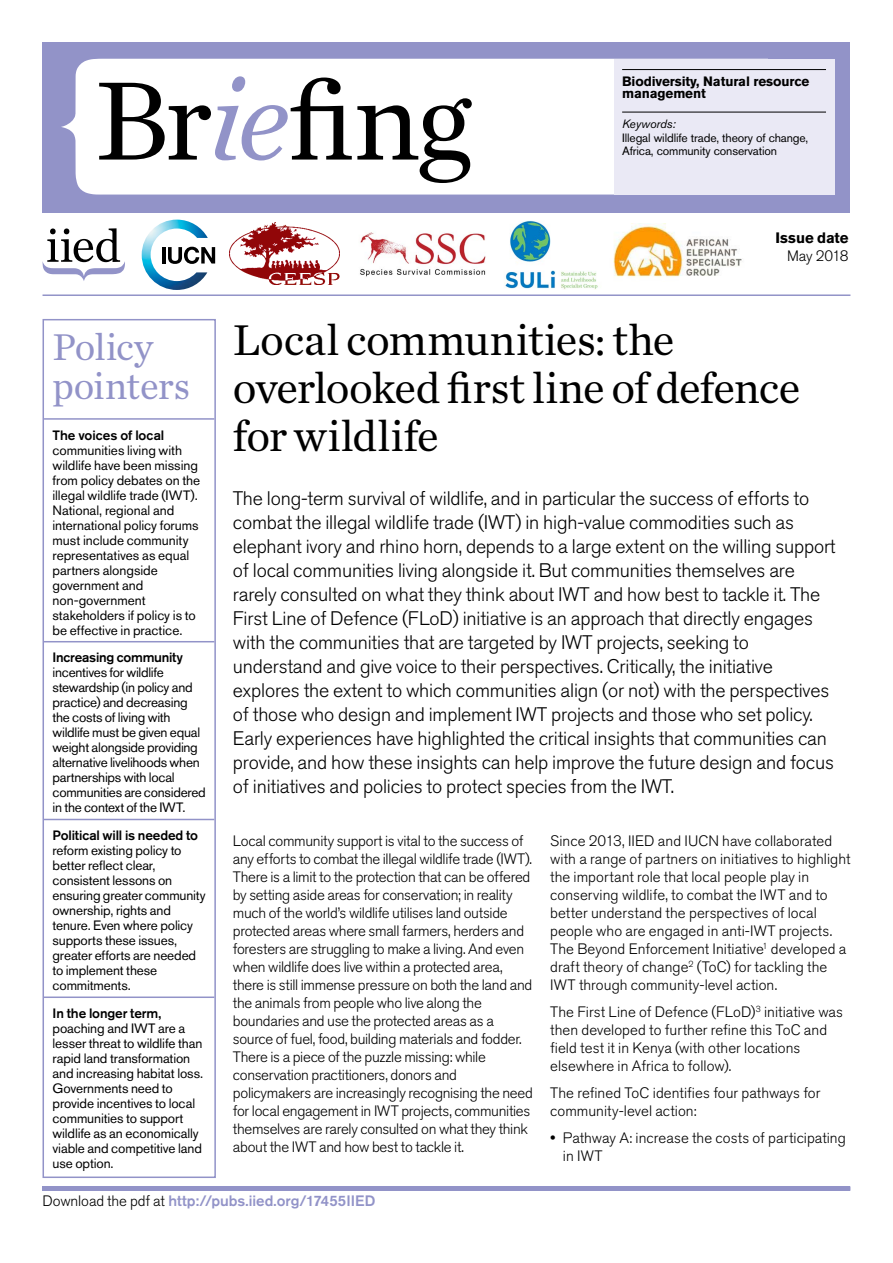
<style>
.page{position:relative;width:893px;height:1263px;background:#fff}
.page>*{position:absolute;margin:0;border:0;box-sizing:border-box;transform-origin:0 0}
.IIED_briefing_Title{font:116.7px "Chronicle Text G1";color:#000}
.IIED_briefing_Title-2{font:45px/48px "Chronicle Text G1";letter-spacing:-.015em;color:#000}
.IIED_briefing_Policy{font:39px/39px "Chronicle Text G1";letter-spacing:-.015em;color:#9293c8}
.IIED_briefing_Summar{font:300 19.5px/24px "Akzidenz Grotesk BE";letter-spacing:-.01em;color:#000}
.IIED_briefing_Body_c{font:300 15px/18px "Akzidenz Grotesk BE";letter-spacing:-.015em;color:#000}
.IIED_briefing_Body_c-2{font:300 15px/18px "Akzidenz Grotesk BE";letter-spacing:.005em;color:#000}
.IIED_briefing_Body_c-3{font:500 15px "Akzidenz Grotesk BE";color:#9293c8}
.IIED_briefing_Body_c-4{font:700 15px/18px "Akzidenz Grotesk BE";letter-spacing:-.005em;color:#000;text-align:right}
.IIED_briefing_Policy-2{font:13.5px/15px "Akzidenz Grotesk BE";letter-spacing:-.01em;color:#000}
.t1{font:700 13.5px/12px "Akzidenz Grotesk BE";letter-spacing:-.01em;color:#000}
.t2{font:12px/13.5px "Akzidenz Grotesk BE";letter-spacing:-.01em;color:#000}
.s1{font-style:italic;color:#9293c8}
.s2{font-style:italic}
.s3{font-weight:300}
.s4{font-weight:500}
.s5{font-weight:300;color:#000}
</style>
<div class="page">
<div style="left:43px;top:43px;width:807px;height:170px;background:#9293c8"></div>
<div style="left:61px;top:59px;width:553px;height:136px;background:#fff"></div>
<svg style="left:42px;top:228px;width:83px;height:53px"></svg>
<div style="left:614px;top:59px;width:220px;height:136px;background:#eae9f5"></div>
<hr style="left:622px;top:69px;width:204px;height:1px;background:#000">
<hr style="left:622px;top:112px;width:204px;height:1px;background:#000">
<div style="left:43px;top:1186px;width:807px;height:5px;background:#9293c8"></div>
<hr style="left:44px;top:418px;width:170px;height:2px;background:#9293c8">
<hr style="left:44px;top:641px;width:170px;height:1px;background:#9293c8">
<hr style="left:44px;top:819px;width:170px;height:1px;background:#9293c8">
<hr style="left:44px;top:996px;width:170px;height:2px;background:#9293c8">
<div style="left:43px;top:319px;width:173px;height:859px;border:2px solid #9293c8"></div>
<hr style="left:43px;top:294px;width:807px;height:2px;background:#9293c8">
<img style="left:142px;top:220px;width:66px;height:70px">
<hr style="left:162px;top:247px;width:3px;height:16px;background:#000">
<svg style="left:168px;top:247px;width:47px;height:17px"></svg>
<img style="left:230px;top:223px;width:109px;height:62px">
<img style="left:360px;top:232px;width:126px;height:45px">
<img style="left:613px;top:225px;width:129px;height:52px">
<img style="left:505px;top:220px;width:93px;height:69px">
<p class="IIED_briefing_Title" style="left:94px;top:32px;width:379px">Br<span class="s1">ie</span>fing</p>
<p class="t1" style="left:622px;top:75px;width:189px">Biodiversity, Natural resource management</p>
<p class="t2" style="left:622px;top:117px;width:188px"><span class="s2">Keywords:<br></span>Illegal wildlife trade, theory of change,</p>
<p class="t2" style="left:622px;top:144px;width:157px">Africa, community conservation</p>
<p class="IIED_briefing_Body_c-4" style="left:775px;top:229px;width:75px">Issue date<br><span class="s3">May 2018</span></p>
<p class="IIED_briefing_Policy" style="left:53px;top:325px;width:139px">Policy pointers</p>
<p class="IIED_briefing_Policy-2" style="left:53px;top:427px;width:149px"><span class="s4">The voices of local </span>communities living with wildlife have been missing from policy debates on the illegal wildlife trade (IWT).<br>National, regional and international policy forums must include community representatives as equal partners alongside government and non-government stakeholders if policy is to be effective in practice.</p>
<p class="IIED_briefing_Policy-2" style="left:53px;top:650px;width:155px"><span class="s4">Increasing community </span>incentives for wildlife stewardship (in policy and practice) and decreasing the costs of living with wildlife must be given equal weight alongside providing alternative livelihoods when partnerships with local communities are considered in the context of the IWT.</p>
<p class="IIED_briefing_Policy-2" style="left:53px;top:828px;width:155px"><span class="s4">Political will is needed to </span>reform existing policy to better reflect clear, consistent lessons on ensuring greater community ownership, rights and tenure. Even where policy supports these issues, greater efforts are needed to implement these commitments.</p>
<p class="IIED_briefing_Policy-2" style="left:53px;top:1006px;width:152px"><span class="s4">In the longer term, </span>poaching and IWT are a lesser threat to wildlife than rapid land transformation and increasing habitat loss.<br>Governments need to provide incentives to local communities to support wildlife as an economically viable and competitive land use option.</p>
<p class="IIED_briefing_Title-2" style="left:233px;top:313px;width:569px">Local communities: the overlooked first line of defence for wildlife</p>
<p class="IIED_briefing_Summar" style="left:233px;top:486px;width:604px">The long-term survival of wildlife, and in particular the success of efforts to combat the illegal wildlife trade (IWT) in high-value commodities such as elephant ivory and rhino horn, depends to a large extent on the willing support of local communities living alongside it. But communities themselves are rarely consulted on what they think about IWT and how best to tackle it. The First Line of Defence (FLoD) initiative is an approach that directly engages with the communities that are targeted by IWT projects, seeking to understand and give voice to their perspectives. Critically, the initiative explores the extent to which communities align (or not) with the perspectives of those who design and implement IWT projects and those who set policy.<br>Early experiences have highlighted the critical insights that communities can provide, and how these insights can help improve the future design and focus of initiatives and policies to protect species from the IWT.</p>
<p class="IIED_briefing_Body_c" style="left:233px;top:832px;width:301px">Local community support is vital to the success of any efforts to combat the illegal wildlife trade (IWT).<br>There is a limit to the protection that can be offered by setting aside areas for conservation; in reality much of the world’s wildlife utilises land outside protected areas where small farmers, herders and foresters are struggling to make a living. And even when wildlife does live within a protected area, there is still immense pressure on both the land and the animals from people who live along the boundaries and use the protected areas as a source of fuel, food, building materials and fodder.<br>There is a piece of the puzzle missing: while conservation practitioners, donors and policymakers are increasingly recognising the need for local engagement in IWT projects, communities themselves are rarely consulted on what they think about the IWT and how best to tackle it.</p>
<p class="IIED_briefing_Body_c-2" style="left:550px;top:832px;width:302px">Since 2013, IIED and IUCN have collaborated with a range of partners on initiatives to highlight the important role that local people play in conserving wildlife, to combat the IWT and to better understand the perspectives of local people who are engaged in anti-IWT projects.<br>The Beyond Enforcement Initiative<sup>1</sup> developed a draft theory of change<sup>2</sup> (ToC) for tackling the IWT through community-level action.</p>
<p class="IIED_briefing_Body_c-2" style="left:550px;top:1003px;width:294px">The First Line of Defence (FLoD)<sup>3</sup> initiative was then developed to further refine this ToC and field test it in Kenya (with other locations elsewhere in Africa to follow).</p>
<p class="IIED_briefing_Body_c-2" style="left:550px;top:1084px;width:272px">The refined ToC identifies four pathways for community-level action:</p>
<p class="IIED_briefing_Body_c-2" style="left:563px;top:1129px;width:284px;text-indent:-13px">• Pathway A: increase the costs of participating in IWT</p>
<p class="IIED_briefing_Body_c-3" style="left:43px;top:1192px;width:334px"><span class="s5">Download the pdf at</span> http://pubs.iied.org/17455IIED</p>
</div>
